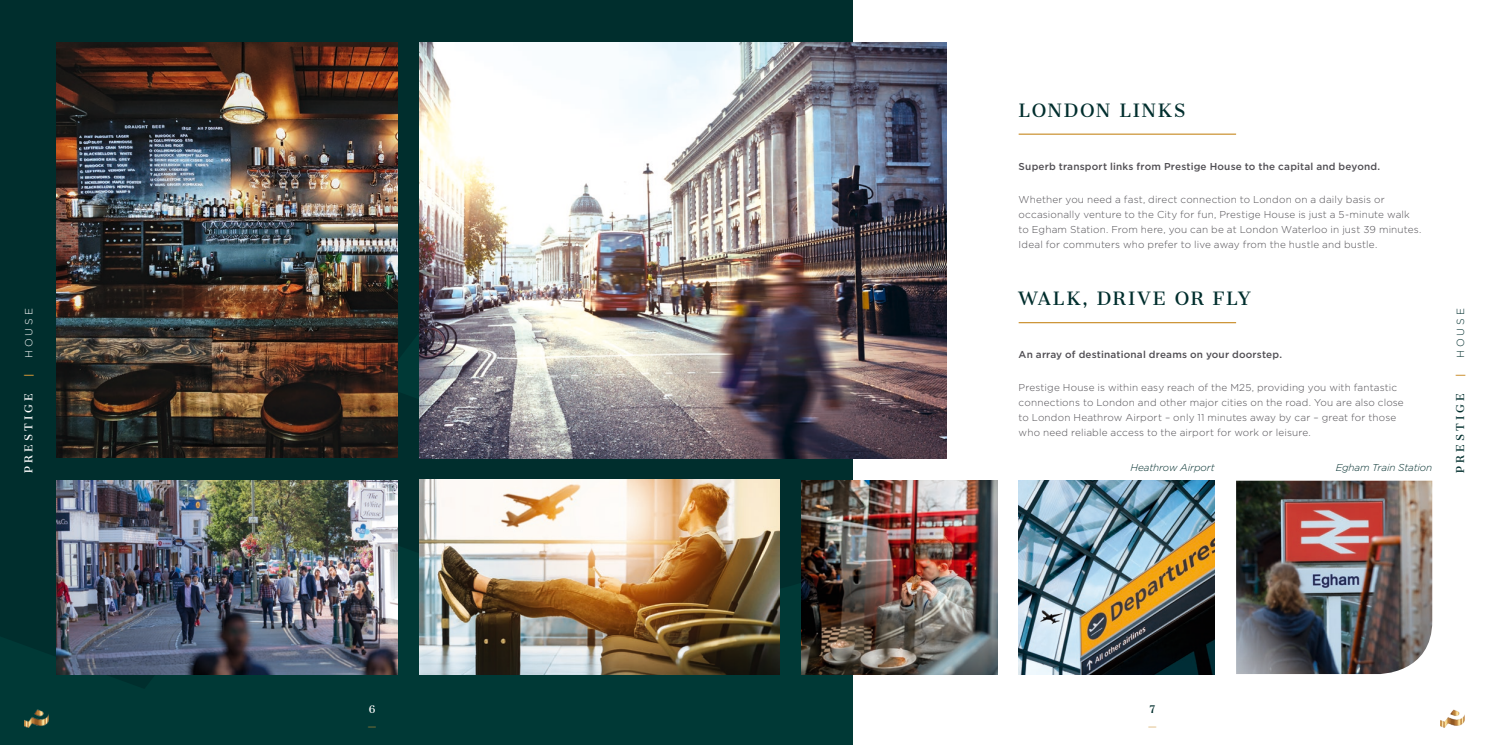
<style>
.page{position:relative;width:1489px;height:745px;background:#fff}
.page>*{position:absolute;margin:0;border:0;box-sizing:border-box;transform-origin:0 0}
.t1{font:17.5px "Cantata One";letter-spacing:.09em;color:#002e2d}
.t2{font:10.38px "Cantata One";letter-spacing:.3em;color:#002e2d}
.t3{font:10.38px "Cantata One";letter-spacing:.3em;color:#fff}
.t4{font:300 10.38px "Gotham";letter-spacing:.3em;color:#002e2d}
.t5{font:300 10.38px "Gotham";letter-spacing:.3em;color:#fff}
.t6{font:500 10.38px "Gotham";color:#cc9437}
.t7{font:300 10px/15px "Gotham HTF";letter-spacing:.015em;color:#504e53}
.t8{font:500 10px "Gotham HTF";letter-spacing:.02em;color:#504e53}
.t9{font:italic 300 10px "Gotham HTF";letter-spacing:-.01em;color:#002e2d}
.t10{font:300 10px "Gotham HTF";color:#cc9437;scale:2 1}
.t11{font:10px "Cantata One";color:#fff}
.t12{font:10px "Cantata One";color:#002e2d}
</style>
<div class="page">
<div style="left:0;top:0;width:852px;height:744px;background:#002e2d"></div>
<svg style="left:0;top:356px;width:852px;height:388px;fill:#003936"></svg>
<svg style="left:379px;top:335px;width:422px;height:133px"></svg>
<img style="left:25px;top:709px;width:24px;height:17px">
<img style="left:1440px;top:709px;width:23px;height:17px">
<img style="left:57px;top:43px;width:341px;height:414px">
<img style="left:419px;top:479px;width:361px;height:194px">
<img style="left:419px;top:43px;width:527px;height:415px">
<img style="left:57px;top:480px;width:341px;height:193px">
<img style="left:1236px;top:480px;width:195px;height:193px">
<img style="left:1018px;top:480px;width:196px;height:193px">
<img style="left:801px;top:480px;width:196px;height:193px">
<hr style="left:1018px;top:133px;width:217px;height:2px;background:#cc9437">
<hr style="left:1018px;top:322px;width:217px;height:1px;background:#cc9437">
<p class="t5" style="left:22px;top:358px;width:52px;rotate:-90deg">HOUSE</p>
<p class="t6" style="left:22px;top:377px;width:5px;rotate:-90deg">|</p>
<p class="t3" style="left:22px;top:472px;width:81px;rotate:-90deg">PRESTIGE</p>
<p class="t11" style="left:369px;top:703px;width:8px">6</p>
<p class="t10" style="left:367px;top:720px;width:7px">–</p>
<h1 class="t1" style="left:1018px;top:99px;width:168px">LONDON LINKS</h1>
<p class="t8" style="left:1018px;top:160px;width:363px">Superb transport links from Prestige House to the capital and beyond.</p>
<p class="t7" style="left:1018px;top:191px;width:404px">Whether you need a fast, direct connection to London on a daily basis or occasionally venture to the City for fun, Prestige House is just a 5-minute walk to Egham Station. From here, you can be at London Waterloo in just 39 minutes.<br>Ideal for commuters who prefer to live away from the hustle and bustle.</p>
<h1 class="t1" style="left:1018px;top:287px;width:234px">WALK, DRIVE OR FLY</h1>
<p class="t8" style="left:1018px;top:349px;width:265px">An array of destinational dreams on your doorstep.</p>
<p class="t7" style="left:1018px;top:379px;width:386px">Prestige House is within easy reach of the M25, providing you with fantastic connections to London and other major cities on the road. You are also close to London Heathrow Airport – only 11 minutes away by car – great for those who need reliable access to the airport for work or leisure.</p>
<p class="t9" style="left:1130px;top:462px;width:86px">Heathrow Airport</p>
<p class="t9" style="left:1335px;top:462px;width:98px">Egham Train Station</p>
<p class="t4" style="left:1453px;top:358px;width:52px;rotate:-90deg">HOUSE</p>
<p class="t6" style="left:1453px;top:377px;width:5px;rotate:-90deg">|</p>
<p class="t2" style="left:1453px;top:472px;width:81px;rotate:-90deg">PRESTIGE</p>
<p class="t12" style="left:1149px;top:703px;width:7px">7</p>
<p class="t10" style="left:1147px;top:720px;width:7px">–</p>
</div>
